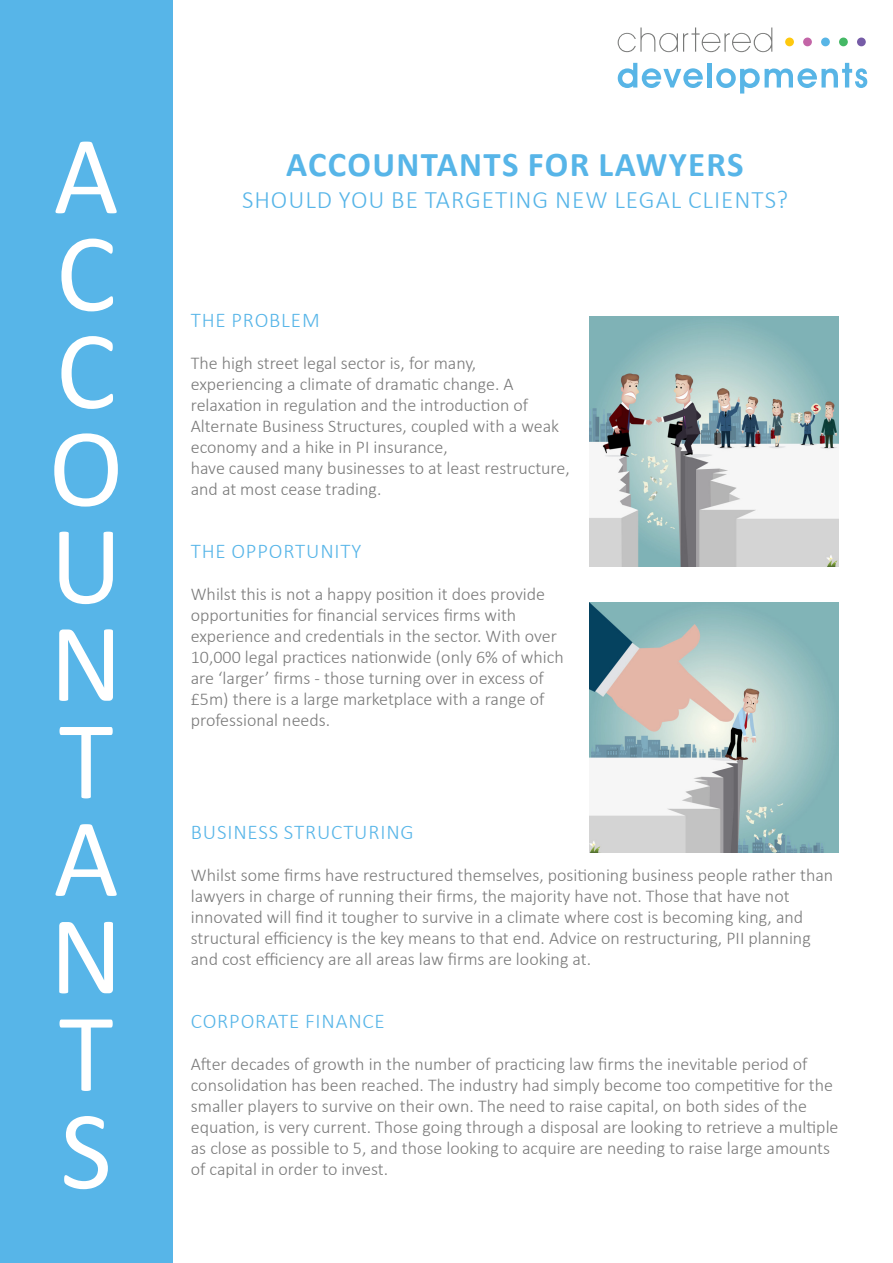
<style>
.page{position:relative;width:893px;height:1263px;background:#fff}
.page>*{position:absolute;margin:0;border:0;box-sizing:border-box;transform-origin:0 0}
.t1{font:112.5px "Calibri";color:#fff}
.t2{font:700 34.8px "Calibri";letter-spacing:.04em;color:#57b5e8}
.t3{font:300 25.2px "Calibri";letter-spacing:.04em;color:#57b5e8}
.t4{font:300 21px "Calibri";letter-spacing:.04em;color:#57b5e8}
.t5{font:300 18px/21px "Calibri";color:#7a7a7a}
</style>
<div class="page">
<svg style="left:618px;top:28px;width:154px;height:24px"></svg>
<svg style="left:618px;top:63px;width:85px;height:25px"></svg>
<div style="left:707px;top:63px;width:5px;height:25px;background:#58b5e6"></div>
<svg style="left:716px;top:63px;width:151px;height:31px"></svg>
<div style="left:857px;top:38px;width:9px;height:8px;background:#765ca7;border-radius:50%"></div>
<div style="left:785px;top:38px;width:9px;height:8px;background:#fec90f;border-radius:50%"></div>
<div style="left:803px;top:38px;width:9px;height:8px;background:#c365a7;border-radius:50%"></div>
<div style="left:821px;top:38px;width:9px;height:8px;background:#58b5e6;border-radius:50%"></div>
<div style="left:839px;top:38px;width:9px;height:8px;background:#44b865;border-radius:50%"></div>
<img style="left:589px;top:317px;width:250px;height:249px">
<img style="left:589px;top:603px;width:250px;height:249px">
<div style="left:0;top:0;width:172px;height:1263px;background:#57b5e8"></div>
<p class="t1" style="left:54px;top:105px;width:67px">A</p>
<p class="t1" style="left:56px;top:202px;width:61px">C</p>
<p class="t1" style="left:56px;top:300px;width:61px">C</p>
<p class="t1" style="left:49px;top:397px;width:76px">O</p>
<p class="t1" style="left:50px;top:495px;width:74px">U</p>
<p class="t1" style="left:50px;top:592px;width:74px">N</p>
<p class="t1" style="left:59px;top:690px;width:56px">T</p>
<p class="t1" style="left:54px;top:787px;width:67px">A</p>
<p class="t1" style="left:50px;top:885px;width:74px">N</p>
<p class="t1" style="left:59px;top:982px;width:56px">T</p>
<p class="t1" style="left:60px;top:1080px;width:53px">S</p>
<p class="t2" style="left:286px;top:142px;width:459px">ACCOUNTANTS FOR LAWYERS</p>
<p class="t3" style="left:242px;top:184px;width:548px">SHOULD YOU BE TARGETING NEW LEGAL CLIENTS?</p>
<p class="t4" style="left:191px;top:307px;width:130px">THE PROBLEM</p>
<p class="t5" style="left:191px;top:352px;width:370px">The high street legal sector is, for many, experiencing a climate of dramatic change. A relaxation in regulation and the introduction of Alternate Business Structures, coupled with a weak economy and a hike in PI insurance,</p>
<p class="t5" style="left:191px;top:457px;width:381px">have caused many businesses to at least restructure, and at most cease trading.</p>
<p class="t4" style="left:191px;top:538px;width:172px">THE OPPORTUNITY</p>
<p class="t5" style="left:191px;top:583px;width:374px">Whilst this is not a happy position it does provide opportunities for financial services firms with experience and credentials in the sector. With over 10,000 legal practices nationwide (only 6% of which are ‘larger’ firms - those turning over in excess of £5m) there is a large marketplace with a range of professional needs.</p>
<p class="t4" style="left:191px;top:819px;width:224px">BUSINESS STRUCTURING</p>
<p class="t5" style="left:191px;top:863px;width:644px">Whilst some firms have restructured themselves, positioning business people rather than lawyers in charge of running their firms, the majority have not. Those that have not innovated will find it tougher to survive in a climate where cost is becoming king, and structural efficiency is the key means to that end. Advice on restructuring, PII planning and cost efficiency are all areas law firms are looking at.</p>
<p class="t4" style="left:191px;top:1008px;width:196px">CORPORATE FINANCE</p>
<p class="t5" style="left:191px;top:1052px;width:649px">After decades of growth in the number of practicing law firms the inevitable period of consolidation has been reached. The industry had simply become too competitive for the smaller players to survive on their own. The need to raise capital, on both sides of the equation, is very current. Those going through a disposal are looking to retrieve a multiple as close as possible to 5, and those looking to acquire are needing to raise large amounts of capital in order to invest.</p>
</div>
